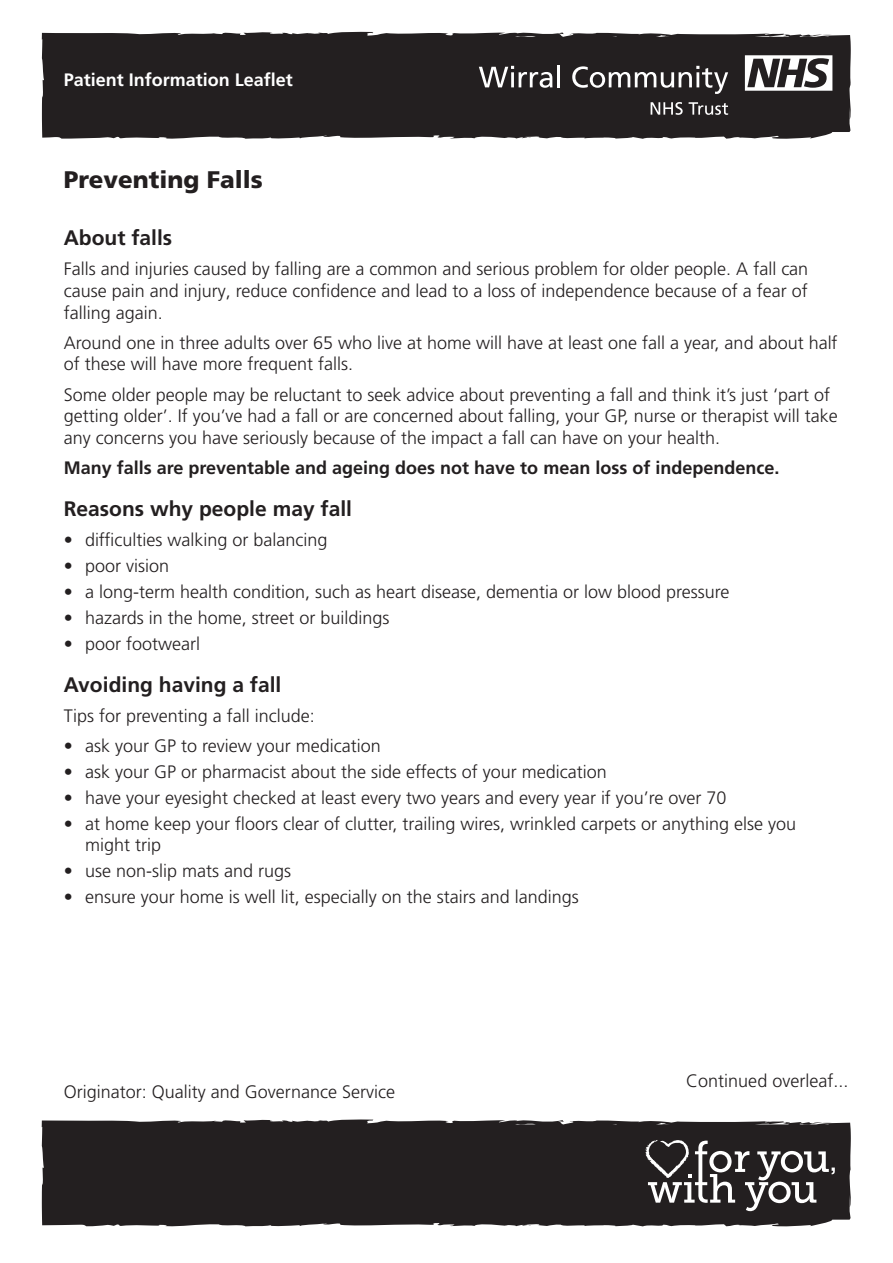
<style>
.page{position:relative;width:893px;height:1263px;background:#fff}
.page>*{position:absolute;margin:0;border:0;box-sizing:border-box;transform-origin:0 0}
.t1{font:900 24px "Frutiger LT Pro";color:#231f20}
.bullets{font:700 21px "Frutiger LT Pro";color:#231f20}
.bullets-2{font:300 18px/21.6px "Frutiger LT Pro";color:#231f20}
.bullets-3{font:700 18px "Frutiger LT Pro";color:#231f20}
.t2{font:700 18px "Frutiger LT Pro";color:#fff}
</style>
<div class="page">
<div style="left:42px;top:31px;width:809px;height:108px;background:#231f20"></div>
<svg style="left:479px;top:66px;width:73px;height:22px"></svg>
<hr style="left:557px;top:65px;width:3px;height:22px;background:#fff">
<svg style="left:572px;top:66px;width:156px;height:28px;background:#535050"></svg>
<svg style="left:745px;top:55px;width:87px;height:36px"></svg>
<svg style="left:651px;top:102px;width:32px;height:13px"></svg>
<svg style="left:689px;top:102px;width:39px;height:13px"></svg>
<svg style="left:42px;top:1119px;width:809px;height:108px;background:#373334"></svg>
<svg style="left:645px;top:1140px;width:190px;height:71px"></svg>
<div style="left:55px;top:1131px;width:423px;height:83px;background:#231f20"></div>
<p class="t2" style="left:64px;top:69px;width:231px">Patient Information Leaflet</p>
<p class="t1" style="left:64px;top:165px;width:200px">Preventing Falls</p>
<p class="bullets" style="left:64px;top:226px;width:110px">About falls</p>
<p class="bullets-2" style="left:64px;top:259px;width:746px;text-align:justify">Falls and injuries caused by falling are a common and serious problem for older people. A fall can cause pain and injury, reduce confidence and lead to a loss of independence because of a fear of falling again.</p>
<p class="bullets-2" style="left:64px;top:332px;width:775px">Around one in three adults over 65 who live at home will have at least one fall a year, and about half of these will have more frequent falls.</p>
<p class="bullets-2" style="left:64px;top:384px;width:776px">Some older people may be reluctant to seek advice about preventing a fall and think it’s just ‘part of getting older’. If you’ve had a fall or are concerned about falling, your GP, nurse or therapist will take any concerns you have seriously because of the impact a fall can have on your health.</p>
<p class="bullets-3" style="left:64px;top:457px;width:717px">Many falls are preventable and ageing does not have to mean loss of independence.</p>
<p class="bullets" style="left:64px;top:496px;width:290px">Reasons why people may fall</p>
<p class="bullets-2" style="left:64px;top:529px;width:265px">• difficulties walking or balancing</p>
<p class="bullets-2" style="left:64px;top:555px;width:107px">• poor vision</p>
<p class="bullets-2" style="left:64px;top:581px;width:667px">• a long-term health condition, such as heart disease, dementia or low blood pressure</p>
<p class="bullets-2" style="left:64px;top:607px;width:327px">• hazards in the home, street or buildings</p>
<p class="bullets-2" style="left:64px;top:633px;width:138px">• poor footwearl</p>
<p class="bullets" style="left:64px;top:672px;width:219px">Avoiding having a fall</p>
<p class="bullets-2" style="left:64px;top:705px;width:253px">Tips for preventing a fall include:</p>
<p class="bullets-2" style="left:64px;top:735px;width:318px">• ask your GP to review your medication</p>
<p class="bullets-2" style="left:64px;top:761px;width:544px">• ask your GP or pharmacist about the side effects of your medication</p>
<p class="bullets-2" style="left:64px;top:787px;width:664px">• have your eyesight checked at least every two years and every year if you’re over 70</p>
<p class="bullets-2" style="left:85px;top:813px;width:713px;text-indent:-21px">• at home keep your floors clear of clutter, trailing wires, wrinkled carpets or anything else you might trip</p>
<p class="bullets-2" style="left:64px;top:860px;width:229px">• use non-slip mats and rugs</p>
<p class="bullets-2" style="left:64px;top:886px;width:517px">• ensure your home is well lit, especially on the stairs and landings</p>
<p class="bullets-2" style="left:64px;top:1081px;width:333px">Originator: Quality and Governance Service</p>
<p class="bullets-2" style="left:686px;top:1070px;width:164px">Continued overleaf...</p>
</div>
